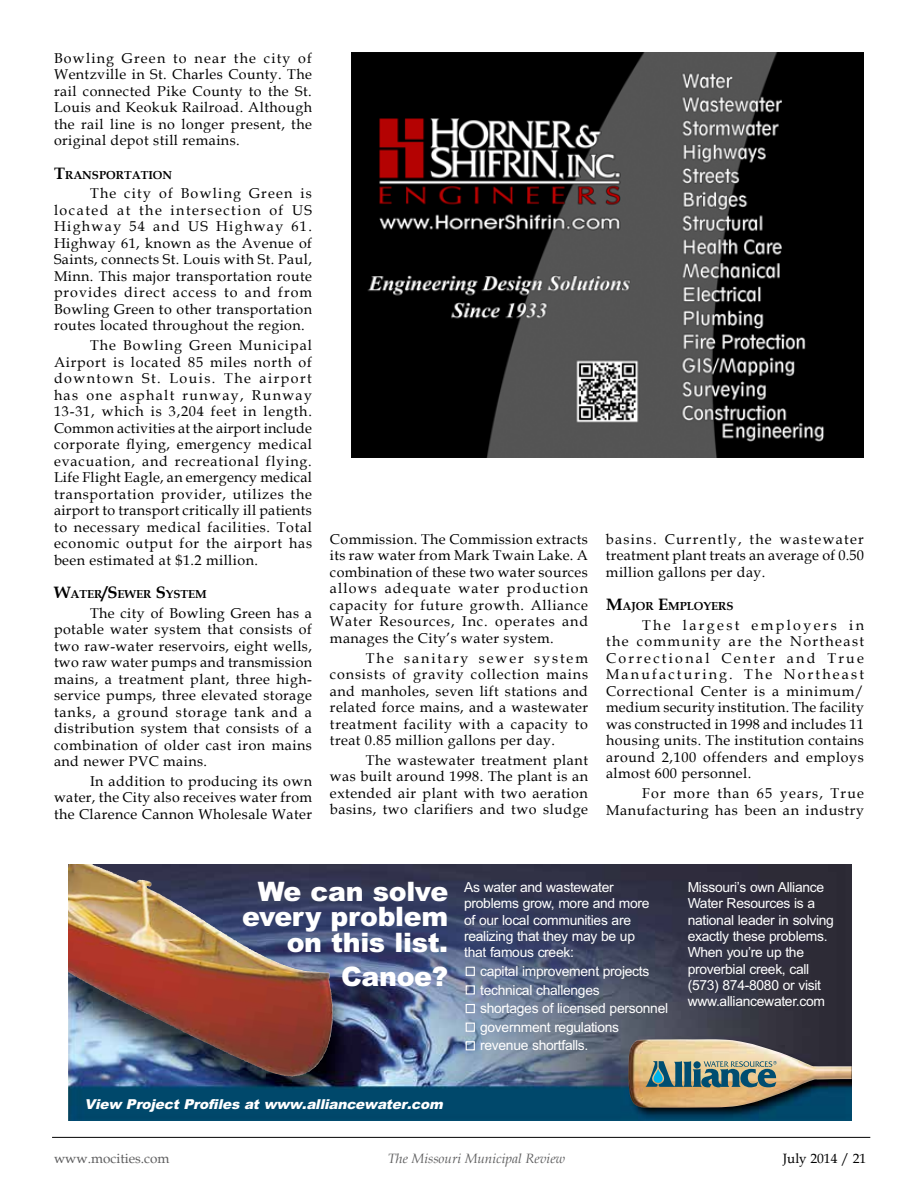
<style>
.page{position:relative;width:918px;height:1188px;background:#fff}
.page>*{position:absolute;margin:0;border:0;box-sizing:border-box;transform-origin:0 0}
.t1{font:900 26.85px/25.3px "Arial";letter-spacing:-.015em;color:#fff;text-align:right}
.t2{font:14.25px/16.5px "Book Antiqua";letter-spacing:.03em;color:#000;text-align:justify}
.t3{font:13.95px/16.4px "Arial";letter-spacing:-.02em;color:#fff}
.t4{font:italic 900 13.65px "Arial";color:#fff}
.t5{font:italic 13.5px "Book Antiqua";color:#5e5e5f}
.t6{font:13.5px "Book Antiqua";color:#5e5e5f}
.t7{font:13.5px "Book Antiqua";color:#000}
.t8{font:700 11.55px "Book Antiqua";color:#000}
.s1{font-size:16.5px}
</style>
<div class="page">
<hr style="left:52px;top:1137px;width:818px;height:1px;background:#000">
<img style="left:69px;top:864px;width:783px;height:256px">
<img style="left:69px;top:864px;width:98px;height:159px">
<div style="left:466px;top:1041px;width:9px;height:9px;border:1px solid #fff"></div>
<div style="left:466px;top:1023px;width:9px;height:9px;border:1px solid #fff"></div>
<div style="left:466px;top:1004px;width:9px;height:9px;border:1px solid #fff"></div>
<div style="left:466px;top:985px;width:9px;height:10px;border:1px solid #fff"></div>
<div style="left:466px;top:967px;width:9px;height:9px;border:1px solid #fff"></div>
<img style="left:628px;top:1039px;width:224px;height:69px">
<svg style="left:646px;top:1061px;width:131px;height:26px;background:#698781"></svg>
<img style="left:351px;top:52px;width:513px;height:406px">
<p class="t2" style="left:54px;top:49px;width:260px">Bowling Green to near the city of Wentzville in St. Charles County. The rail connected Pike County to the St.<br>Louis and Keokuk Railroad. Although the rail line is no longer present, the original depot still remains.</p>
<p class="t8" style="left:54px;top:167px;width:80px"><span class="s1">T</span>RANSPORTAT</p>
<p class="t8" style="left:148px;top:167px;width:25px">ION</p>
<p class="t2" style="left:54px;top:185px;width:260px;text-indent:36px">The city of Bowling Green is located at the intersection of US Highway 54 and US Highway 61.<br>Highway 61, known as the Avenue of Saints, connects St. Louis with St. Paul, Minn. This major transportation route provides direct access to and from Bowling Green to other transportation routes located throughout the region.</p>
<p class="t2" style="left:54px;top:337px;width:260px;text-indent:36px">The Bowling Green Municipal Airport is located 85 miles north of downtown St. Louis. The airport has one asphalt runway, Runway 13-31, which is 3,204 feet in length.<br>Common activities at the airport include corporate flying, emergency medical evacuation, and recreational flying.<br>Life Flight Eagle, an emergency medical transportation provider, utilizes the airport to transport critically ill patients to necessary medical facilities. Total economic output for the airport has been estimated at $1.2 million.</p>
<p class="t8" style="left:54px;top:586px;width:154px"><span class="s1">W</span>ATER<span class="s1">/S</span>EWER <span class="s1">S</span>YSTEM</p>
<p class="t2" style="left:54px;top:604px;width:260px;text-indent:36px">The city of Bowling Green has a potable water system that consists of two raw-water reservoirs, eight wells, two raw water pumps and transmission mains, a treatment plant, three high&shy;service pumps, three elevated storage tanks, a ground storage tank and a distribution system that consists of a combination of older cast iron mains and newer PVC mains.</p>
<p class="t2" style="left:54px;top:772px;width:260px;text-indent:36px">In addition to producing its own water, the City also receives water from the Clarence Cannon Wholesale Water</p>
<p class="t2" style="left:330px;top:530px;width:260px">Commission. The Commission extracts its raw water from Mark Twain Lake. A combination of these two water sources allows adequate water production capacity for future growth. Alliance Water Resources, Inc. operates and manages the City’s water system.</p>
<p class="t2" style="left:330px;top:649px;width:260px;text-indent:36px">The sanitary sewer system consists of gravity collection mains and manholes, seven lift stations and related force mains, and a wastewater treatment facility with a capacity to treat 0.85 million gallons per day.</p>
<p class="t2" style="left:330px;top:751px;width:260px;text-indent:36px">The wastewater treatment plant was built around 1998. The plant is an extended air plant with two aeration basins, two clarifiers and two sludge</p>
<p class="t2" style="left:606px;top:530px;width:260px">basins. Currently, the wastewater treatment plant treats an average of 0.50 million gallons per day.</p>
<p class="t8" style="left:606px;top:598px;width:129px"><span class="s1">M</span>AJOR <span class="s1">E</span>MPLOYERS</p>
<p class="t2" style="left:606px;top:616px;width:260px;text-indent:36px">The largest employers in the community are the Northeast Correctional Center and True Manufacturing. The Northeast Correctional Center is a minimum/ medium security institution. The facility was constructed in 1998 and includes 11 housing units. The institution contains around 2,100 offenders and employs almost 600 personnel.</p>
<p class="t2" style="left:606px;top:785px;width:260px;text-align:right">For more than 65 years, True<br>Manufacturing has been an industry</p>
<h1 class="t1" style="left:242px;top:879px;width:208px">We can solve every problem on this list.</h1>
<h1 class="t1" style="left:341px;top:964px;width:109px">Canoe?</h1>
<p class="t3" style="left:464px;top:879px;width:187px">As water and wastewater problems grow, more and more of our local communities are realizing that they may be up that famous creek:</p>
<p class="t3" style="left:480px;top:962px;width:190px;line-height:18.6px">capital improvement projects technical challenges<br>shortages of licensed personnel government regulations revenue shortfalls.</p>
<p class="t4" style="left:85px;top:1097px;width:363px">View Project Profiles at www.alliancewater.com</p>
<p class="t3" style="left:688px;top:879px;width:148px">Missouri’s own Alliance<br>Water Resources is a national leader in solving exactly these problems.<br>When you’re up the proverbial creek, call (573) 874-8080 or visit www.alliancewater.com</p>
<p class="t6" style="left:54px;top:1149px;width:117px">www.mocities.com</p>
<p class="t5" style="left:388px;top:1149px;width:179px">The Missouri Municipal Review</p>
<p class="t7" style="left:783px;top:1149px;width:85px">July 2014 / 21</p>
</div>
